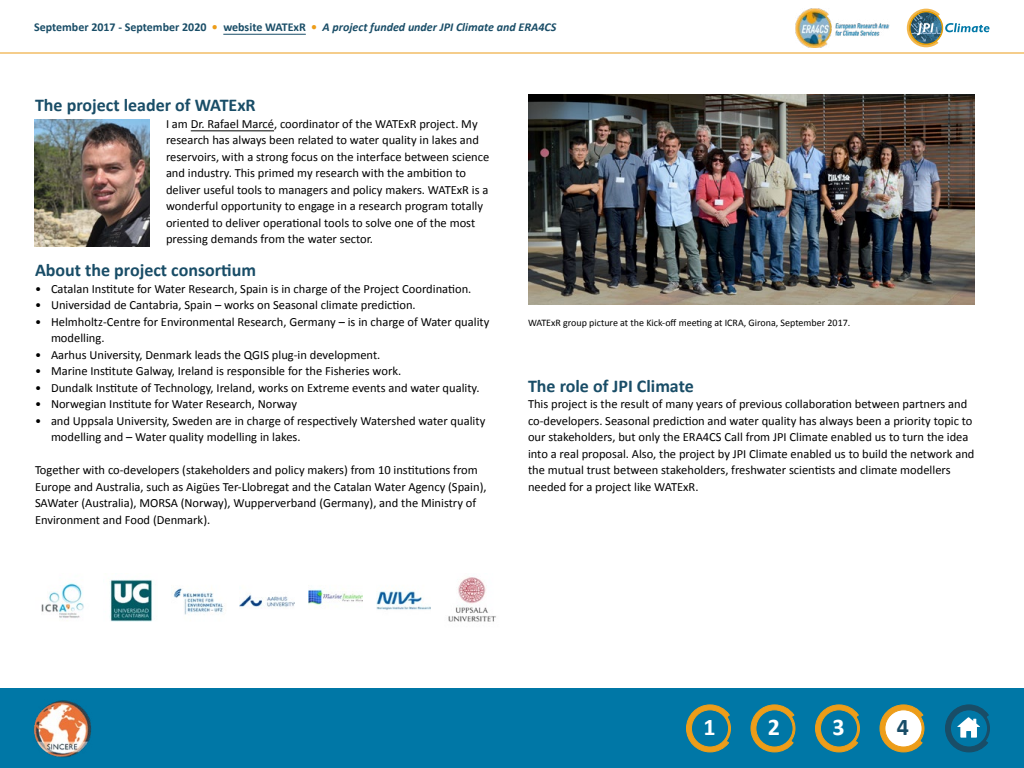
<style>
.page{position:relative;width:1024px;height:768px;background:#fff}
.page>*{position:absolute;margin:0;border:0;box-sizing:border-box;transform-origin:0 0}
.t1{font:700 24px "Calibri";color:#fff}
.t2{font:700 24px "Calibri";color:#194d67}
.t3{font:700 18px "Calibri";color:#194d67}
.t4{font:12.5px/16.5px "Calibri";color:#000}
.t5{font:700 12px "Calibri";color:#194d67}
.t6{font:10px "Calibri";color:#000}
.s1{color:#ed9d19}
.s2{font-style:italic}
</style>
<div class="page">
<div style="left:0;top:689px;width:1024px;height:79px;background:#0077a6"></div>
<svg style="left:945px;top:704px;width:45px;height:49px"></svg>
<svg style="left:879px;top:704px;width:46px;height:49px"></svg>
<svg style="left:750px;top:704px;width:46px;height:49px"></svg>
<svg style="left:686px;top:704px;width:45px;height:49px"></svg>
<svg style="left:815px;top:704px;width:45px;height:49px"></svg>
<hr style="left:0;top:52px;width:1024px;height:2px;background:#ed9d19">
<img style="left:33px;top:700px;width:59px;height:57px">
<svg style="left:907px;top:9px;width:83px;height:38px"></svg>
<hr style="left:191px;top:131px;width:83px;height:1px;background:#000">
<hr style="left:223px;top:34px;width:83px;height:1px;background:#194d67">
<img style="left:34px;top:120px;width:116px;height:127px">
<img style="left:528px;top:95px;width:447px;height:210px">
<img style="left:109px;top:579px;width:44px;height:43px">
<img style="left:41px;top:583px;width:43px;height:38px">
<img style="left:172px;top:588px;width:51px;height:27px">
<img style="left:240px;top:594px;width:54px;height:13px">
<img style="left:308px;top:589px;width:55px;height:16px">
<img style="left:376px;top:591px;width:55px;height:19px">
<img style="left:448px;top:577px;width:48px;height:45px">
<img style="left:795px;top:8px;width:95px;height:39px">
<p class="t5" style="left:34px;top:20px;width:524px">September 2017 - September 2020 <span class="s1">•</span> website WATExR <span class="s1">•</span> <span class="s2">A project funded under JPI Climate and ERA4CS</span></p>
<h2 class="t3" style="left:35px;top:94px;width:222px">The project leader of WATExR</h2>
<p class="t4" style="left:166px;top:115px;width:325px">I am Dr. Rafael Marcé, coordinator of the WATExR project. My research has always been related to water quality in lakes and reservoirs, with a strong focus on the interface between science and industry. This primed my research with the ambition to deliver useful tools to managers and policy makers. WATExR is a wonderful opportunity to engage in a research program totally oriented to deliver operational tools to solve one of the most pressing demands from the water sector.</p>
<h2 class="t3" style="left:35px;top:259px;width:223px">About the project consortium</h2>
<p class="t4" style="left:35px;top:280px;width:438px">• Catalan Institute for Water Research, Spain is in charge of the Project Coordination.</p>
<p class="t4" style="left:35px;top:297px;width:382px">• Universidad de Cantabria, Spain – works on Seasonal climate prediction.</p>
<p class="t4" style="left:51px;top:313px;width:440px;text-indent:-16px">• Helmholtz-Centre for Environmental Research, Germany – is in charge of Water quality modelling.</p>
<p class="t4" style="left:35px;top:346px;width:347px">• Aarhus University, Denmark leads the QGIS plug-in development.</p>
<p class="t4" style="left:35px;top:363px;width:368px">• Marine Institute Galway, Ireland is responsible for the Fisheries work.</p>
<p class="t4" style="left:35px;top:379px;width:446px">• Dundalk Institute of Technology, Ireland, works on Extreme events and water quality.</p>
<p class="t4" style="left:35px;top:396px;width:264px">• Norwegian Institute for Water Research, Norway</p>
<p class="t4" style="left:51px;top:412px;width:436px;text-indent:-16px">• and Uppsala University, Sweden are in charge of respectively Watershed water quality modelling and – Water quality modelling in lakes.</p>
<p class="t4" style="left:35px;top:462px;width:453px">Together with co-developers (stakeholders and policy makers) from 10 institutions from Europe and Australia, such as Aigües Ter-Llobregat and the Catalan Water Agency (Spain), SAWater (Australia), MORSA (Norway), Wupperverband (Germany), and the Ministry of Environment and Food (Denmark).</p>
<p class="t6" style="left:528px;top:316px;width:324px">WATExR group picture at the Kick-off meeting at ICRA, Girona, September 2017.</p>
<h2 class="t3" style="left:528px;top:374px;width:167px">The role of JPI Climate</h2>
<p class="t4" style="left:528px;top:396px;width:448px">This project is the result of many years of previous collaboration between partners and co-developers. Seasonal prediction and water quality has always been a priority topic to our stakeholders, but only the ERA4CS Call from JPI Climate enabled us to turn the idea into a real proposal. Also, the project by JPI Climate enabled us to build the network and the mutual trust between stakeholders, freshwater scientists and climate modellers needed for a project like WATExR.</p>
<h1 class="t1" style="left:703px;top:712px;width:14px">1</h1>
<h1 class="t1" style="left:768px;top:712px;width:14px">2</h1>
<h1 class="t1" style="left:832px;top:712px;width:14px">3</h1>
<h1 class="t2" style="left:897px;top:712px;width:14px">4</h1>
</div>
